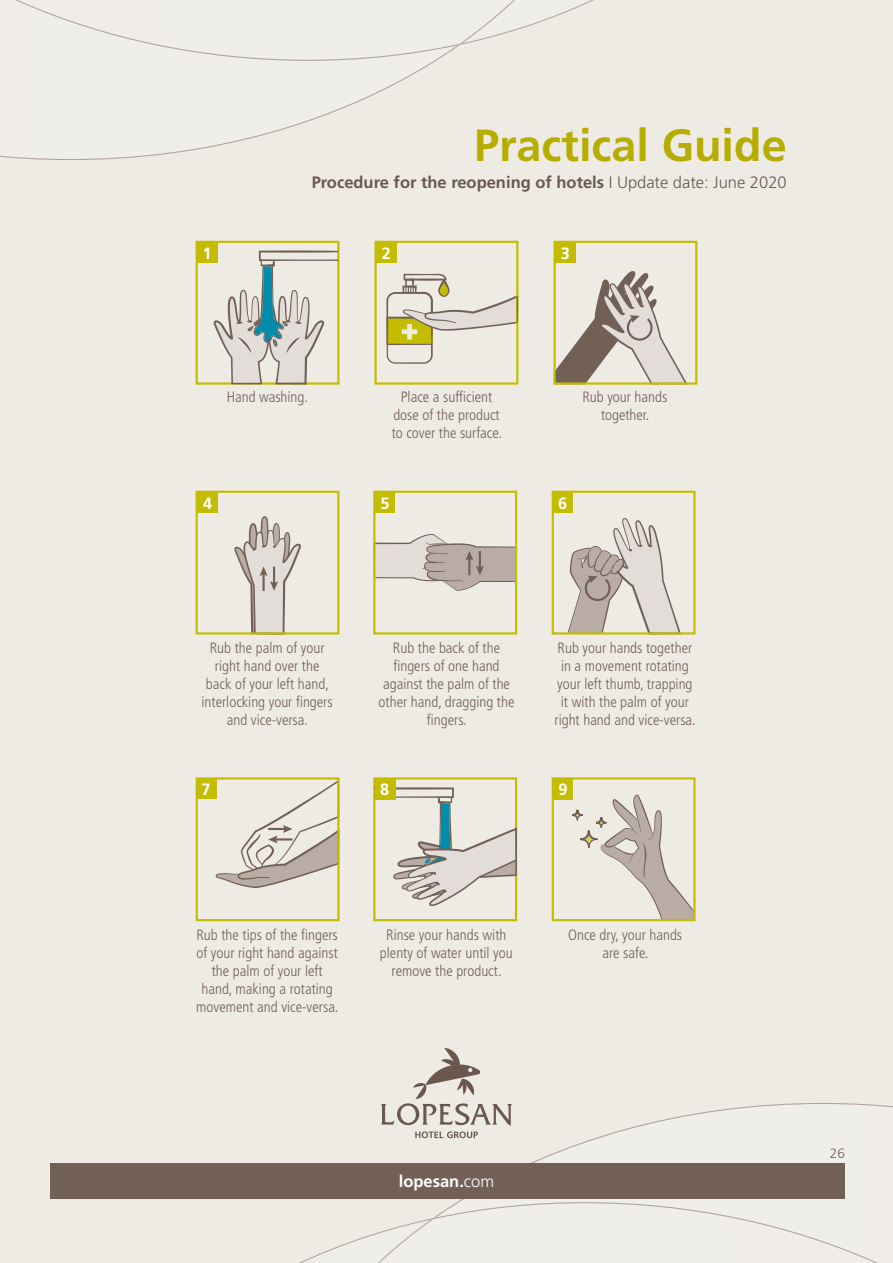
<style>
.page{position:relative;width:893px;height:1263px;background:#eeebe5}
.page>*{position:absolute;margin:0;border:0;box-sizing:border-box;transform-origin:0 0}
.t1{font:700 45px "Frutiger LT Std";color:#c3bc00}
.t2{font:700 16.5px "Frutiger LT Std";color:#726057}
.t3{font:700 16.5px "Frutiger LT Std";color:#fff}
.t4{font:700 16.35px "Frutiger";color:#fff}
.t5{font:300 condensed 15px/18px "Frutiger LT Std";color:#726057;text-align:center}
.t6{font:300 13.5px "Frutiger LT Std";color:#726057}
.s1{font-weight:300}
</style>
<div class="page">
<svg style="left:365px;top:1103px;width:528px;height:99px"></svg>
<svg style="left:299px;top:1202px;width:579px;height:61px"></svg>
<svg style="left:0;top:61px;width:436px;height:99px"></svg>
<svg style="left:15px;top:0;width:579px;height:61px"></svg>
<svg style="left:381px;top:1048px;width:131px;height:90px"></svg>
<div style="left:50px;top:1164px;width:795px;height:35px;background:#726057"></div>
<svg style="left:215px;top:782px;width:121px;height:106px"></svg>
<div style="left:196px;top:777px;width:143px;height:144px;border:2px solid #c3bc00"></div>
<div style="left:196px;top:778px;width:21px;height:21px;background:#c3bc00"></div>
<div style="left:373px;top:777px;width:144px;height:144px;border:2px solid #c3bc00"></div>
<svg style="left:374px;top:787px;width:143px;height:119px"></svg>
<div style="left:375px;top:779px;width:21px;height:21px;background:#c3bc00"></div>
<svg style="left:572px;top:795px;width:120px;height:123px"></svg>
<div style="left:552px;top:777px;width:143px;height:144px;border:2px solid #c3bc00"></div>
<div style="left:552px;top:779px;width:21px;height:21px;background:#c3bc00"></div>
<svg style="left:234px;top:516px;width:67px;height:115px"></svg>
<div style="left:196px;top:491px;width:143px;height:143px;border:2px solid #c3bc00"></div>
<div style="left:197px;top:492px;width:21px;height:21px;background:#c3bc00"></div>
<svg style="left:376px;top:534px;width:138px;height:57px"></svg>
<div style="left:373px;top:491px;width:144px;height:143px;border:2px solid #c3bc00"></div>
<div style="left:374px;top:492px;width:21px;height:21px;background:#c3bc00"></div>
<svg style="left:568px;top:518px;width:112px;height:113px"></svg>
<div style="left:552px;top:491px;width:143px;height:143px;border:2px solid #c3bc00"></div>
<div style="left:552px;top:492px;width:21px;height:21px;background:#c3bc00"></div>
<div style="left:196px;top:241px;width:143px;height:144px;border:2px solid #c3bc00"></div>
<svg style="left:213px;top:250px;width:125px;height:135px"></svg>
<div style="left:197px;top:242px;width:21px;height:21px;background:#c3bc00"></div>
<div style="left:375px;top:241px;width:143px;height:144px;border:2px solid #c3bc00"></div>
<svg style="left:386px;top:274px;width:132px;height:90px"></svg>
<div style="left:376px;top:242px;width:21px;height:21px;background:#c3bc00"></div>
<svg style="left:556px;top:271px;width:130px;height:111px"></svg>
<div style="left:553px;top:241px;width:144px;height:144px;border:2px solid #c3bc00"></div>
<div style="left:555px;top:242px;width:21px;height:21px;background:#c3bc00"></div>
<p class="t4" style="left:202px;top:244px;width:11px">1</p>
<h1 class="t1" style="left:474px;top:119px;width:314px">Practical Guide</h1>
<p class="t2" style="left:312px;top:173px;width:476px">Procedure for the reopening of hotels <span class="s1">I Update date: June 2020</span></p>
<p class="t4" style="left:382px;top:244px;width:11px">2</p>
<p class="t4" style="left:561px;top:244px;width:11px">3</p>
<p class="t5" style="left:227px;top:388px;width:83px">Hand washing.</p>
<p class="t4" style="left:203px;top:493px;width:11px">4</p>
<p class="t5" style="left:392px;top:388px;width:112px">Place a sufficient dose of the product to cover the surface.</p>
<p class="t4" style="left:380px;top:493px;width:11px">5</p>
<p class="t5" style="left:582px;top:388px;width:86px">Rub your hands together.</p>
<p class="t4" style="left:558px;top:493px;width:11px">6</p>
<p class="t5" style="left:202px;top:639px;width:133px">Rub the palm of your right hand over the back of your left hand, interlocking your fingers and vice-versa.</p>
<p class="t4" style="left:201px;top:780px;width:11px">7</p>
<p class="t5" style="left:379px;top:639px;width:137px">Rub the back of the fingers of one hand against the palm of the other hand, dragging the fingers.</p>
<p class="t4" style="left:380px;top:780px;width:11px">8</p>
<p class="t5" style="left:554px;top:639px;width:143px">Rub your hands together in a movement rotating your left thumb, trapping it with the palm of your right hand and vice-versa.</p>
<p class="t4" style="left:558px;top:780px;width:11px">9</p>
<p class="t5" style="left:196px;top:926px;width:144px">Rub the tips of the fingers of your right hand against the palm of your left hand, making a rotating movement and vice-versa.</p>
<p class="t5" style="left:380px;top:926px;width:134px">Rinse your hands with plenty of water until you remove the product.</p>
<p class="t5" style="left:568px;top:926px;width:116px">Once dry, your hands are safe.</p>
<p class="t3" style="left:399px;top:1171px;width:97px">lopesan.<span class="s1">com</span></p>
<p class="t6" style="left:822px;top:1146px;width:24px">026</p>
</div>
